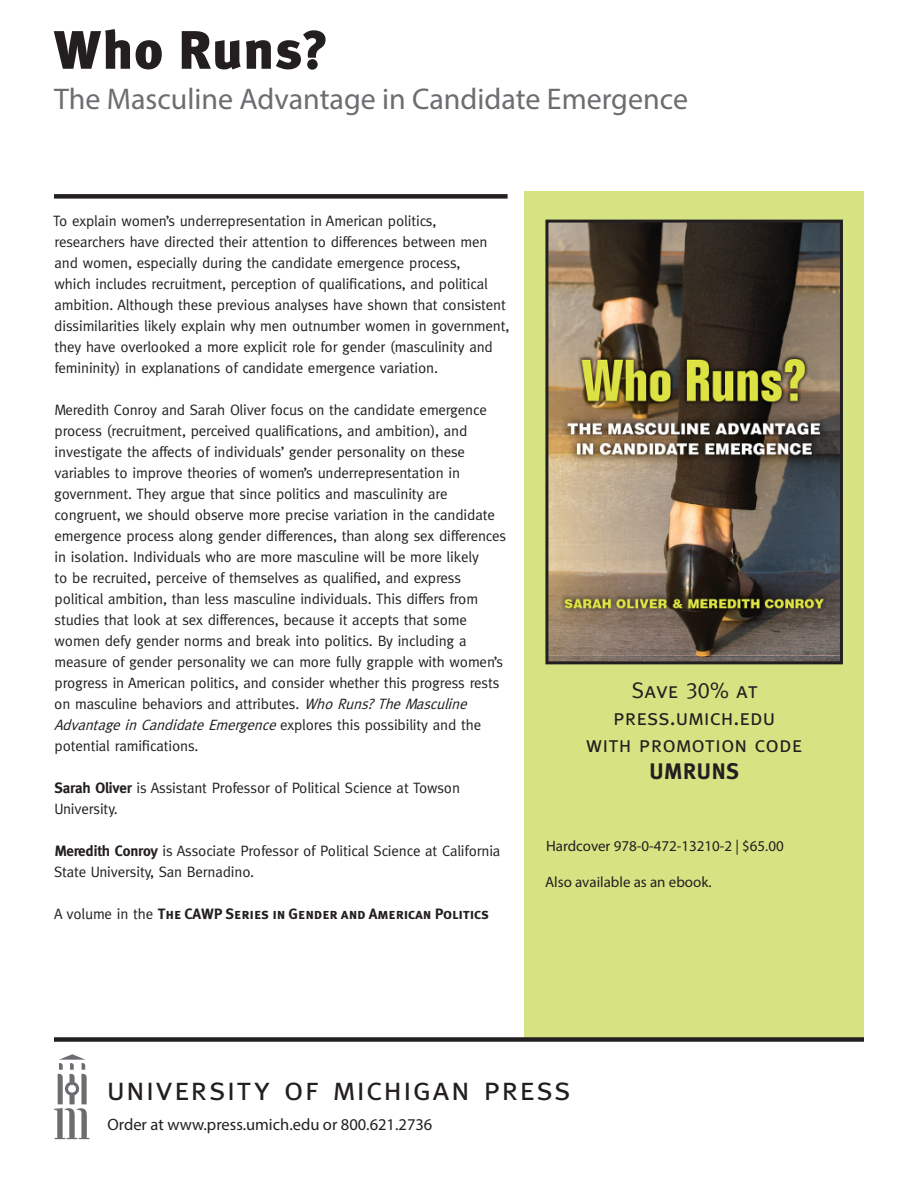
<style>
.page{position:relative;width:918px;height:1188px;background:#fff}
.page>*{position:absolute;margin:0;border:0;box-sizing:border-box;transform-origin:0 0}
.t1{font:900 54px "Meta";letter-spacing:.02em;color:#231f20}
.t2{font:33px "Meta Caps";letter-spacing:.035em;color:#231f20}
.t3{font:30px "Myriad Pro";color:#6c6d70}
.t4{font:22.5px/27px "Meta Caps";color:#231f20;text-align:center}
.t5{font:22.5px "Meta Bold Caps";color:#231f20}
.t6{font:16.5px "Myriad Pro";color:#231f20}
.t7{font:15px/21px "Meta";letter-spacing:-.01em;color:#231f20}
.t8{font:15px "Myriad Pro";color:#231f20}
.t9{font:15px "Meta Bold Caps";letter-spacing:-.01em;color:#231f20}
.s1{font-style:italic}
.s2{font-weight:700}
.s3{font-family:"Meta"}
</style>
<div class="page">
<img style="left:54px;top:1054px;width:36px;height:86px">
<div style="left:524px;top:191px;width:340px;height:846px;background:#d6e383"></div>
<div style="left:54px;top:1037px;width:810px;height:5px;background:#231f20"></div>
<div style="left:54px;top:194px;width:454px;height:5px;background:#231f20"></div>
<img style="left:549px;top:224px;width:290px;height:436px">
<div style="left:545px;top:220px;width:298px;height:444px;border:3px solid #231f20"></div>
<p class="t1" style="left:54px;top:17px;width:276px">Who Runs?</p>
<p class="t3" style="left:54px;top:81px;width:636px">The Masculine Advantage in Candidate Emergence</p>
<p class="t7" style="left:53px;top:210px;width:458px">To explain women’s underrepresentation in American politics, researchers have directed their attention to differences between men and women, especially during the candidate emergence process,<br>which includes recruitment, perception of qualifications, and political ambition. Although these previous analyses have shown that consistent dissimilarities likely explain why men outnumber women in government, they have overlooked a more explicit role for gender (masculinity and femininity) in explanations of candidate emergence variation.</p>
<p class="t7" style="left:54px;top:399px;width:454px">Meredith Conroy and Sarah Oliver focus on the candidate emergence process (recruitment, perceived qualifications, and ambition), and investigate the affects of individuals’ gender personality on these variables to improve theories of women’s underrepresentation in government. They argue that since politics and masculinity are congruent, we should observe more precise variation in the candidate emergence process along gender differences, than along sex differences in isolation. Individuals who are more masculine will be more likely<br>to be recruited, perceive of themselves as qualified, and express political ambition, than less masculine individuals. This differs from studies that look at sex differences, because it accepts that some women defy gender norms and break into politics. By including a measure of gender personality we can more fully grapple with women’s progress in American politics, and consider whether this progress rests on masculine behaviors and attributes. <span class="s1">WhoRuns?TheMasculine AdvantageinCandidateEmergence</span>e x p l o re s t h i s p o s s i b i l i t y a n d t h e potential ramifications.</p>
<p class="t7" style="left:55px;top:777px;width:407px"><span class="s2">Sarah Oliver</span> is Assistant Professor of Political Science at Towson<br>University.</p>
<p class="t7" style="left:54px;top:840px;width:448px"><span class="s2">Meredith Conroy</span> is Associate Professor of Political Science at California<br>State University, San Bernadino.</p>
<p class="t9" style="left:54px;top:905px;width:437px"><span class="s3">A volume in the</span> The CAWP Series in Gender and American Politics</p>
<p class="t4" style="left:613px;top:677px;width:164px">Save 30% at press.umich.edu</p>
<p class="t4" style="left:586px;top:731px;width:218px">with promotion code</p>
<p class="t5" style="left:649px;top:759px;width:92px">UMRUNS</p>
<p class="t8" style="left:546px;top:837px;width:239px">Hardcover 978-0-472-13210-2 | $65.00</p>
<p class="t8" style="left:545px;top:873px;width:168px">Also available as an ebook.</p>
<p class="t2" style="left:107px;top:1069px;width:466px">university of michigan press</p>
<p class="t6" style="left:107px;top:1114px;width:326px">Order at www.press.umich.edu or 800.621.2736</p>
</div>
